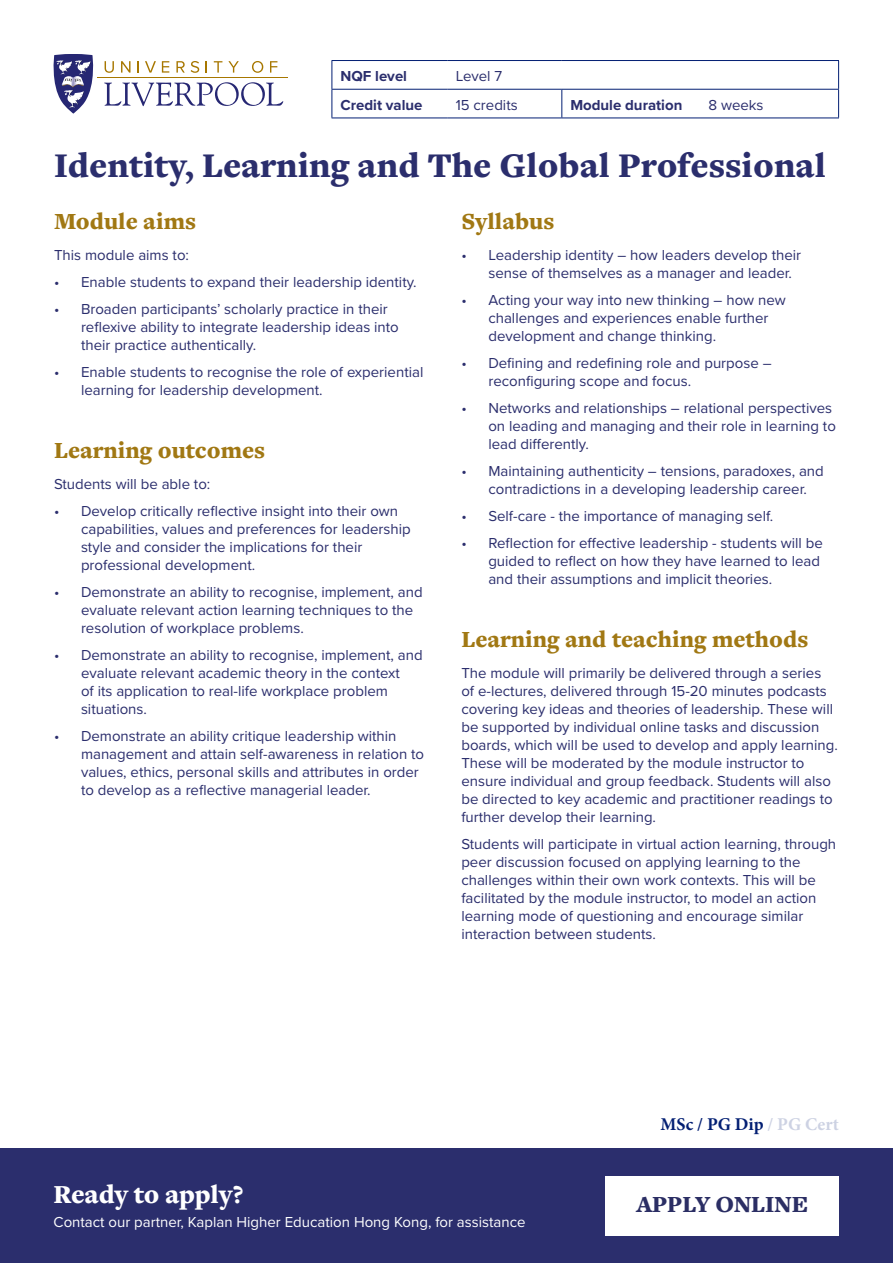
<style>
.page{position:relative;width:893px;height:1263px;background:#fff}
.page>*{position:absolute;margin:0;border:0;box-sizing:border-box;transform-origin:0 0}
.t1{font:900 36px "Freight Text Pro";color:#2b2e6d}
.t2{font:900 27px "Freight Text Pro";letter-spacing:-.01em;color:#fff}
.t3{font:900 24px "Freight Text Pro";color:#a17813}
.t4{font:900 24px "Freight Text Pro";color:#2b2e64}
.t5{font:700 18px "Minion Pro";color:#031f73}
.Body{font:15px/18px "Proxima Nova";color:#2b2e6d}
.Body-2{font:15px "Proxima Nova";color:#fff}
.t6{font:700 15px "Proxima Nova";color:#2b2e6d}
.s1{color:#cdd2e3}
</style>
<div class="page">
<svg style="left:54px;top:54px;width:40px;height:60px"></svg>
<hr style="left:97px;top:77px;width:190px;height:1px;background:#a77700">
<svg style="left:138px;top:61px;width:1px;height:12px"></svg>
<svg style="left:162px;top:61px;width:7px;height:12px"></svg>
<svg style="left:145px;top:61px;width:11px;height:12px"></svg>
<svg style="left:121px;top:61px;width:9px;height:12px"></svg>
<svg style="left:105px;top:61px;width:9px;height:12px"></svg>
<svg style="left:270px;top:61px;width:7px;height:12px"></svg>
<svg style="left:228px;top:61px;width:11px;height:12px"></svg>
<svg style="left:214px;top:61px;width:8px;height:12px"></svg>
<svg style="left:176px;top:61px;width:9px;height:12px"></svg>
<svg style="left:252px;top:61px;width:11px;height:12px"></svg>
<svg style="left:206px;top:61px;width:1px;height:12px"></svg>
<svg style="left:191px;top:61px;width:8px;height:12px"></svg>
<svg style="left:104px;top:82px;width:179px;height:24px"></svg>
<hr style="left:332px;top:60px;width:115px;height:1px;background:#031f73">
<hr style="left:447px;top:60px;width:115px;height:1px;background:#031f73">
<hr style="left:562px;top:60px;width:138px;height:1px;background:#031f73">
<hr style="left:700px;top:60px;width:139px;height:1px;background:#031f73">
<hr style="left:332px;top:89px;width:115px;height:1px;background:#031f73">
<svg style="left:332px;top:61px;width:1px;height:57px"></svg>
<hr style="left:447px;top:89px;width:115px;height:1px;background:#031f73">
<hr style="left:562px;top:89px;width:138px;height:1px;background:#031f73">
<svg style="left:561px;top:90px;width:1px;height:28px"></svg>
<hr style="left:700px;top:89px;width:139px;height:1px;background:#031f73">
<svg style="left:838px;top:61px;width:1px;height:57px"></svg>
<hr style="left:332px;top:118px;width:115px;height:1px;background:#031f73">
<hr style="left:447px;top:118px;width:115px;height:1px;background:#031f73">
<hr style="left:562px;top:118px;width:138px;height:1px;background:#031f73">
<hr style="left:700px;top:118px;width:139px;height:1px;background:#031f73">
<div style="left:0;top:1148px;width:893px;height:115px;background:#2b2e6d"></div>
<div style="left:606px;top:1176px;width:233px;height:59px;background:#fff"></div>
<p class="t6" style="left:340px;top:65px;width:68px">NQF level</p>
<p class="Body" style="left:456px;top:66px;width:48px">Level 7</p>
<p class="t6" style="left:340px;top:93px;width:84px">Credit value</p>
<p class="Body" style="left:456px;top:95px;width:64px">15 credits</p>
<p class="t6" style="left:570px;top:93px;width:114px">Module duration</p>
<p class="Body" style="left:708px;top:95px;width:57px">8 weeks</p>
<h1 class="t1" style="left:54px;top:141px;width:773px">Identity, Learning and The Global Professional</h1>
<h2 class="t3" style="left:54px;top:205px;width:144px">Module aims</h2>
<p class="Body" style="left:54px;top:245px;width:137px">This module aims to:</p>
<p class="Body" style="left:54px;top:272px;width:364px">• Enable students to expand their leadership identity.</p>
<p class="Body" style="left:81px;top:299px;width:319px;text-indent:-27px">• Broaden participants’ scholarly practice in their reflexive ability to integrate leadership ideas into their practice authentically.</p>
<p class="Body" style="left:81px;top:362px;width:344px;text-indent:-27px">• Enable students to recognise the role of experiential learning for leadership development.</p>
<h2 class="t3" style="left:54px;top:434px;width:213px">Learning outcomes</h2>
<p class="Body" style="left:54px;top:474px;width:158px">Students will be able to:</p>
<p class="Body" style="left:81px;top:501px;width:331px;text-indent:-27px">• Develop critically reflective insight into their own capabilities, values and preferences for leadership style and consider the implications for their professional development.</p>
<p class="Body" style="left:81px;top:582px;width:343px;text-indent:-27px">• Demonstrate an ability to recognise, implement, and evaluate relevant action learning techniques to the resolution of workplace problems.</p>
<p class="Body" style="left:81px;top:645px;width:343px;text-indent:-27px">• Demonstrate an ability to recognise, implement, and evaluate relevant academic theory in the context<br>of its application to real-life workplace problem situations.</p>
<p class="Body" style="left:81px;top:726px;width:345px;text-indent:-27px">• Demonstrate an ability critique leadership within management and attain self-awareness in relation to values, ethics, personal skills and attributes in order to develop as a reflective managerial leader.</p>
<h2 class="t3" style="left:461px;top:205px;width:94px">Syllabus</h2>
<p class="Body" style="left:488px;top:245px;width:314px;text-indent:-27px">• Leadership identity – how leaders develop their sense of themselves as a manager and leader.</p>
<p class="Body" style="left:488px;top:290px;width:299px;text-indent:-27px">• Acting your way into new thinking – how new challenges and experiences enable further development and change thinking.</p>
<p class="Body" style="left:488px;top:353px;width:285px;text-indent:-27px">• Defining and redefining role and purpose – reconfiguring scope and focus.</p>
<p class="Body" style="left:488px;top:398px;width:349px;text-indent:-27px">• Networks and relationships – relational perspectives on leading and managing and their role in learning to lead differently.</p>
<p class="Body" style="left:488px;top:461px;width:337px;text-indent:-27px">• Maintaining authenticity – tensions, paradoxes, and contradictions in a developing leadership career.</p>
<p class="Body" style="left:461px;top:506px;width:313px">• Self-care - the importance of managing self.</p>
<p class="Body" style="left:488px;top:533px;width:336px;text-indent:-27px">• Reflection for effective leadership - students will be guided to reflect on how they have learned to lead and their assumptions and implicit theories.</p>
<h2 class="t3" style="left:461px;top:623px;width:348px">Learning and teaching methods</h2>
<p class="Body" style="left:461px;top:663px;width:378px">The module will primarily be delivered through a series<br>of e-lectures, delivered through 15-20 minutes podcasts covering key ideas and theories of leadership. These will be supported by individual online tasks and discussion boards, which will be used to develop and apply learning.<br>These will be moderated by the module instructor to ensure individual and group feedback. Students will also be directed to key academic and practitioner readings to further develop their learning.</p>
<p class="Body" style="left:461px;top:834px;width:376px">Students will participate in virtual action learning, through peer discussion focused on applying learning to the challenges within their own work contexts. This will be facilitated by the module instructor, to model an action learning mode of questioning and encourage similar interaction between students.</p>
<p class="t2" style="left:54px;top:1176px;width:191px">Ready to apply?</p>
<p class="t5" style="left:660px;top:1111px;width:180px">MSc / PG Dip <span class="s1">/ PG Cert</span></p>
<p class="t4" style="left:636px;top:1188px;width:173px">APPLY ONLINE</p>
<p class="Body-2" style="left:54px;top:1210px;width:474px">Contact our partner, Kaplan Higher Education Hong Kong, for assistance</p>
</div>
